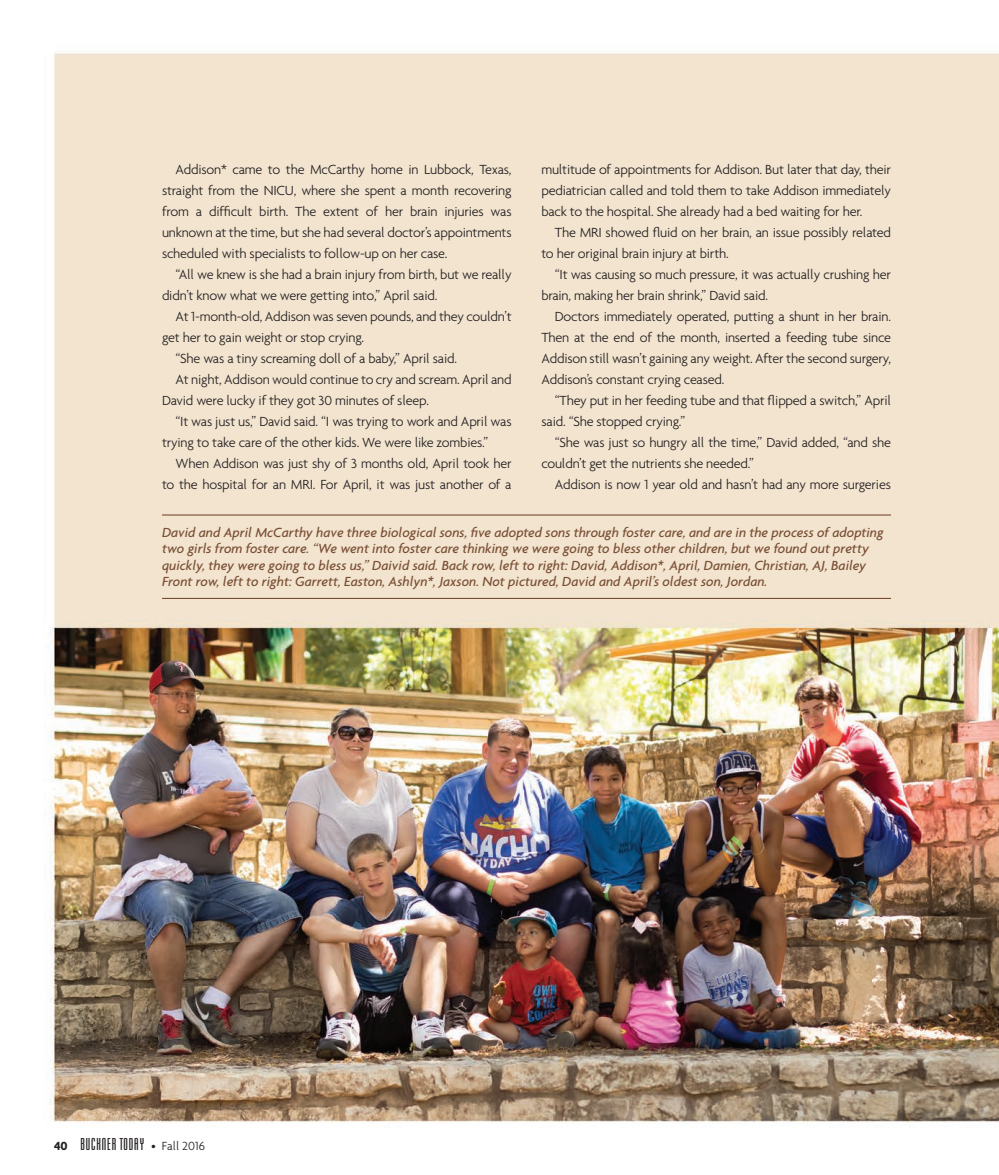
<style>
.page{position:relative;width:999px;height:1175px;background:#fff}
.page>*{position:absolute;margin:0;border:0;box-sizing:border-box;transform-origin:0 0}
.t1{font:18px "Mekanik Plain";letter-spacing:.05em;color:#231f20}
.t2{font:300 14.25px/21px "Agenda";letter-spacing:-.015em;color:#231f20}
.t3{font:italic 500 14.25px/16.5px "Agenda";color:#794e34}
.s1{font-family:"Agenda";font-weight:700;font-size:12.75px}
.s2{font-family:"Agenda";font-weight:300;font-size:12.75px}
</style>
<div class="page">
<img style="left:50px;top:53px;width:949px;height:1071px">
<hr style="left:162px;top:598px;width:729px;height:1px;background:#794e34">
<hr style="left:162px;top:514px;width:729px;height:1px;background:#794e34">
<p class="t2" style="left:162px;top:158px;width:351px;text-align:justify;text-indent:13px">Addison* came to the McCarthy home in Lubbock, Texas, straight from the NICU, where she spent a month recovering from a difficult birth. The extent of her brain injuries was unknown at the time, but she had several doctor’s appointments scheduled with specialists to follow-up on her case.</p>
<p class="t2" style="left:162px;top:263px;width:351px;text-indent:13px">“All we knew is she had a brain injury from birth, but we really didn’t know what we were getting into,” April said.</p>
<p class="t2" style="left:176px;top:305px;width:338px">At 1-month-old, Addison was seven pounds, and they couldn’t</p>
<p class="t2" style="left:162px;top:326px;width:204px">get her to gain weight or stop crying.</p>
<p class="t2" style="left:176px;top:347px;width:283px">“She was a tiny screaming doll of a baby,” April said.</p>
<p class="t2" style="left:176px;top:368px;width:338px">At night, Addison would continue to cry and scream. April and</p>
<p class="t2" style="left:162px;top:389px;width:269px">David were lucky if they got 30 minutes of sleep.</p>
<p class="t2" style="left:176px;top:410px;width:338px">“It was just us,” David said. “I was trying to work and April was</p>
<p class="t2" style="left:162px;top:431px;width:328px">trying to take care of the other kids. We were like zombies.”</p>
<p class="t2" style="left:176px;top:453px;width:338px">When Addison was just shy of 3 months old, April took her</p>
<p class="t2" style="left:162px;top:474px;width:351px">to the hospital for an MRI. For April, it was just another of a</p>
<p class="t2" style="left:541px;top:159px;width:351px;text-align:justify">multitude of appointments for Addison. But later that day, their pediatrician called and told them to take Addison immediately back to the hospital. She already had a bed waiting for her.</p>
<p class="t2" style="left:541px;top:222px;width:351px;text-indent:13px">The MRI showed fluid on her brain, an issue possibly related to her original brain injury at birth.</p>
<p class="t2" style="left:541px;top:264px;width:351px;text-indent:13px">“It was causing so much pressure, it was actually crushing her brain, making her brain shrink,” David said.</p>
<p class="t2" style="left:541px;top:306px;width:351px;text-align:justify;text-indent:13px">Doctors immediately operated, putting a shunt in her brain.<br>Then at the end of the month, inserted a feeding tube since Addison still wasn’t gaining any weight. After the second surgery, Addison’s constant crying ceased.</p>
<p class="t2" style="left:541px;top:390px;width:351px;text-indent:13px">“They put in her feeding tube and that flipped a switch,” April said. “She stopped crying.”</p>
<p class="t2" style="left:541px;top:432px;width:351px;text-indent:13px">“She was just so hungry all the time,” David added, “and she couldn’t get the nutrients she needed.”</p>
<p class="t2" style="left:555px;top:474px;width:338px">Addison is now 1 year old and hasn’t had any more surgeries</p>
<p class="t3" style="left:162px;top:524px;width:723px">David and April McCarthy have three biological sons, five adopted sons through foster care, and are in the process of adopting two girls from foster care. “We went into foster care thinking we were going to bless other children, but we found out pretty quickly, they were going to bless us,” Daivid said. Back row, left to right: David, Addison*, April, Damien, Christian, AJ, Bailey Front row, left to right: Garrett, Easton, Ashlyn*, Jaxson. Not pictured, David and April’s oldest son, Jordan.</p>
<p class="t1" style="left:54px;top:1133px;width:153px"><span class="s1">40</span> BUCKNER TODAY <span class="s2">• Fall 2016</span></p>
</div>
